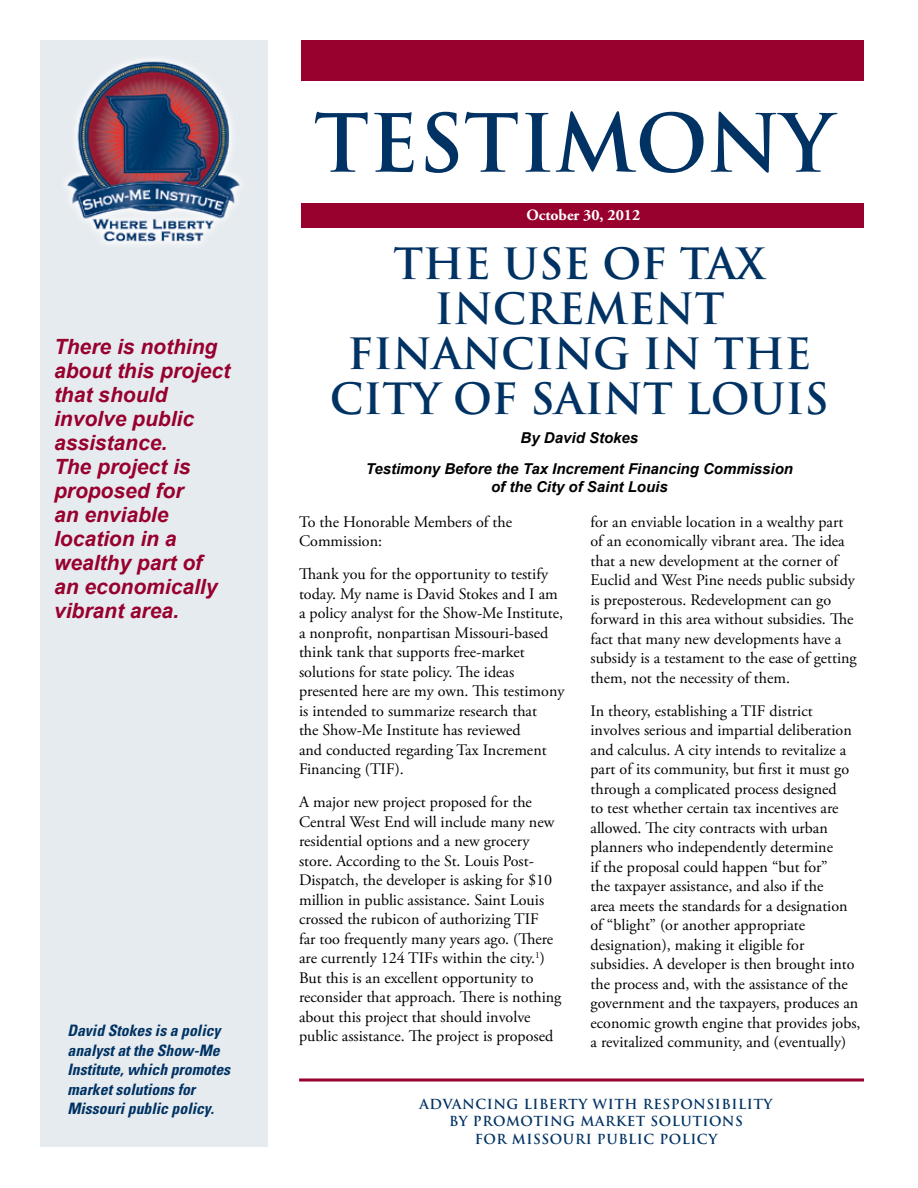
<style>
.page{position:relative;width:918px;height:1188px;background:#fff}
.page>*{position:absolute;margin:0;border:0;box-sizing:border-box;transform-origin:0 0}
.t1{font:700 78px "Trajan Pro";color:#003263}
.t2{font:700 42px "Trajan Pro";color:#003263}
.t3{font:italic 700 21px/24px "Arial";color:#98002e}
.t4{font:16.05px/19.5px "Adobe Garamond Pro";color:#000}
.t5{font:italic 700 condensed 15.75px/19.5px "Univers";color:#003263}
.t6{font:700 15.75px "Adobe Garamond Pro";color:#fff}
.t7{font:italic 700 15px/31.5px "Arial";color:#000;text-align:center}
.t8{font:700 13.5px "Trajan Pro";letter-spacing:.04em;color:#003263}
</style>
<div class="page">
<div style="left:40px;top:40px;width:228px;height:1108px;background:#e6ebef"></div>
<img style="left:67px;top:59px;width:174px;height:185px">
<div style="left:302px;top:203px;width:562px;height:25px;background:#98002e"></div>
<div style="left:302px;top:40px;width:562px;height:41px;background:#98002e"></div>
<svg style="left:299px;top:1078px;width:565px;height:4px;background:#b13f62"></svg>
<h3 class="t3" style="left:54px;top:336px;width:178px">There is nothing about this project that should involve public assistance.<br>The project is proposed for<br>an enviable location in a wealthy part of an economically vibrant area.</h3>
<p class="t5" style="left:68px;top:1021px;width:164px">David Stokes is a policy analyst at the Show-Me<br>Institute, which promotes market solutions for<br>Missouri public policy.</p>
<h1 class="t1" style="left:314px;top:95px;width:313px">TESTIMONY</h1>
<p class="t6" style="left:527px;top:206px;width:115px">October 30, 2012</p>
<h2 class="t2" style="left:393px;top:238px;width:373px">THE USE OF TAX</h2>
<h2 class="t2" style="left:434px;top:283px;width:290px">INCREMENT</h2>
<h2 class="t2" style="left:347px;top:328px;width:465px">FINANCING IN THE</h2>
<h2 class="t2" style="left:330px;top:373px;width:28px">CIT</h2>
<h2 class="t2" style="left:413px;top:373px;width:418px">Y OF SAINT LOUI S</h2>
<p class="t7" style="left:366px;top:422px;width:429px">By David Stokes<br>Testimony Before the Tax Increment Financing Commission</p>
<p class="t7" style="left:491px;top:472px;width:178px">of the City of Saint Louis</p>
<p class="t4" style="left:299px;top:513px;width:215px">To the Honorable Members of the<br>Commission:</p>
<p class="t4" style="left:299px;top:565px;width:267px">Thank you for the opportunity to testify today. My name is David Stokes and I am a policy analyst for the Show-Me Institute, a nonprofit, nonpartisan Missouri-based think tank that supports free-market solutions for state policy. The ideas presented here are my own. This testimony is intended to summarize research that<br>the Show-Me Institute has reviewed<br>and conducted regarding Tax Increment Financing (TIF).</p>
<p class="t4" style="left:299px;top:793px;width:264px">A major new project proposed for the Central West End will include many new residential options and a new grocery store. According to the St. Louis Post-Dispatch, the developer is asking for $10 million in public assistance. Saint Louis crossed the rubicon of authorizing TIF<br>far too frequently many years ago. (There are currently 124 TIFs within the city.<sup>1</sup>)<br>But this is an excellent opportunity to reconsider that approach. There is nothing about this project that should involve public assistance. The project is proposed</p>
<p class="t4" style="left:591px;top:513px;width:268px">for an enviable location in a wealthy part of an economically vibrant area. The idea that a new development at the corner of Euclid and West Pine needs public subsidy is preposterous. Redevelopment can go forward in this area without subsidies. The fact that many new developments have a subsidy is a testament to the ease of getting them, not the necessity of them.</p>
<p class="t4" style="left:591px;top:702px;width:272px">In theory, establishing a TIF district involves serious and impartial deliberation and calculus. A city intends to revitalize a part of its community, but first it must go through a complicated process designed<br>to test whether certain tax incentives are allowed. The city contracts with urban planners who independently determine<br>if the proposal could happen “but for”<br>the taxpayer assistance, and also if the<br>area meets the standards for a designation of “blight” (or another appropriate designation), making it eligible for subsidies. A developer is then brought into the process and, with the assistance of the government and the taxpayers, produces an economic growth engine that provides jobs, a revitalized community, and (eventually)</p>
<p class="t8" style="left:420px;top:1095px;width:46px">ADVANC</p>
<p class="t8" style="left:487px;top:1095px;width:20px">ING</p>
<p class="t8" style="left:524px;top:1095px;width:129px">LIBERTY WITH RES</p>
<p class="t8" style="left:671px;top:1095px;width:22px">PONS</p>
<p class="t8" style="left:715px;top:1095px;width:59px">IBILITY</p>
<p class="t8" style="left:449px;top:1113px;width:47px">BY PROMO</p>
<p class="t8" style="left:533px;top:1113px;width:30px">TING</p>
<p class="t8" style="left:580px;top:1113px;width:14px">MAR</p>
<p class="t8" style="left:616px;top:1113px;width:105px">KET SO LUTIONS</p>
<p class="t8" style="left:475px;top:1131px;width:12px">FOR</p>
<p class="t8" style="left:512px;top:1131px;width:32px">MISSO</p>
<p class="t8" style="left:563px;top:1131px;width:146px">URI PUBLIC POLICY</p>
</div>
